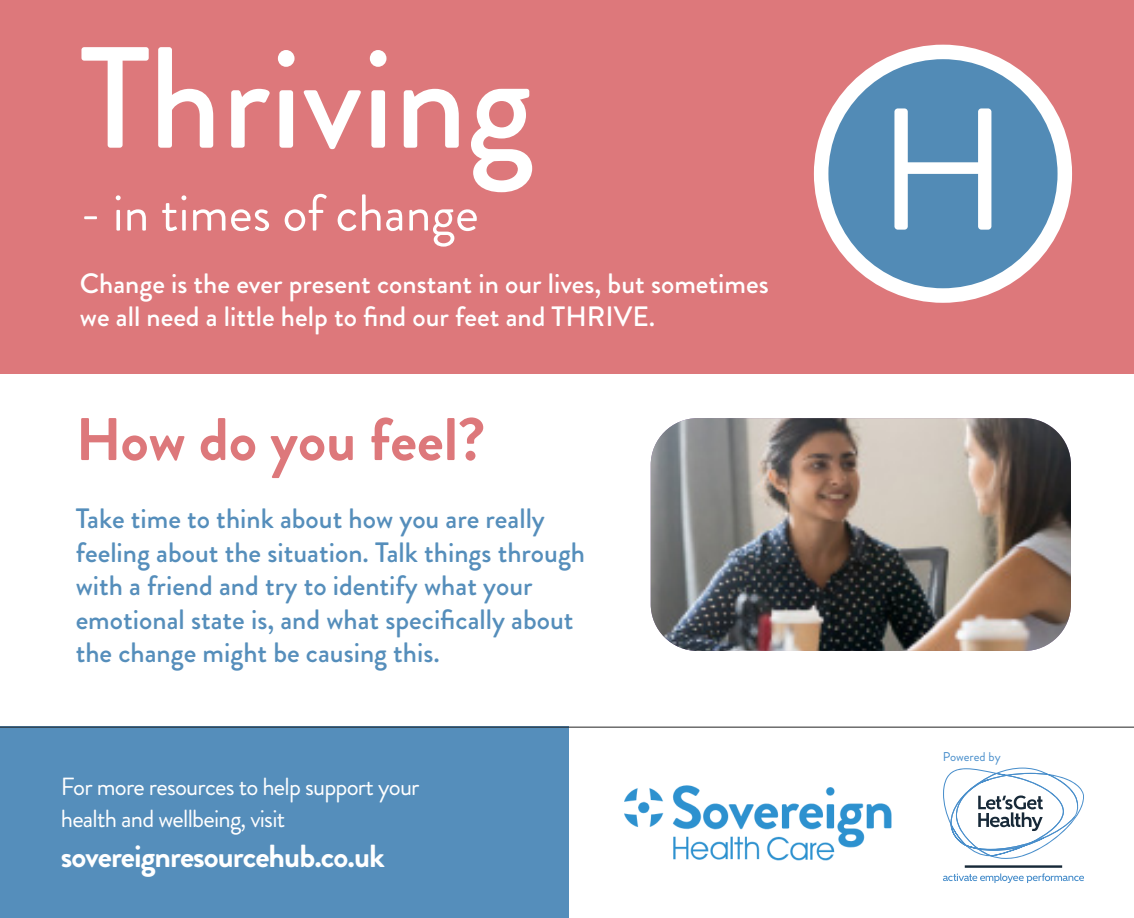
<style>
.page{position:relative;width:1134px;height:918px;background:#fff}
.page>*{position:absolute;margin:0;border:0;box-sizing:border-box;transform-origin:0 0}
.t1{font:173.08px "Brandon Grotesque";color:#fff}
.t2{font:500 143.59px "Brandon Grotesque";color:#fff}
.t3{font:700 60.02px "Brandon Grotesque";color:#dd787b}
.t4{font:51.71px "Brandon Grotesque";color:#fff}
.t5{font:700 31.85px "Brandon Grotesque";letter-spacing:-.03em;color:#fff}
.t6{font:500 28px/33.6px "Brandon Grotesque";color:#558ebb}
.t7{font:500 28px/33.6px "Brandon Grotesque";color:#fff}
.t8{font:24.76px/31.4px "Brandon Grotesque";letter-spacing:-.03em;color:#fff}
.t9{font:12.69px "Brandon Grotesque";color:#488ecb}
</style>
<div class="page">
<div style="left:0;top:726px;width:568px;height:192px;background:#558ebb"></div>
<img style="left:624px;top:785px;width:268px;height:76px">
<svg style="left:943px;top:767px;width:141px;height:92px"></svg>
<svg style="left:943px;top:873px;width:141px;height:10px"></svg>
<hr style="left:964px;top:865px;width:98px;height:3px;background:#172938">
<hr style="left:0;top:726px;width:1134px;height:1px;background:#222">
<div style="left:0;top:0;width:1134px;height:373px;background:#dd787b"></div>
<div style="left:821px;top:52px;width:243px;height:243px;background:#528bb6;border-radius:50%"></div>
<div style="left:814px;top:45px;width:258px;height:258px;border:15px solid #fff;border-radius:50%"></div>
<img style="left:650px;top:418px;width:421px;height:233px">
<p class="t2" style="left:80px;top:-1px;width:455px">Thriving</p>
<p class="t4" style="left:80px;top:177px;width:400px">- in times of change</p>
<p class="t7" style="left:80px;top:266px;width:690px">Change is the ever present constant in our lives, but sometimes we all need a little help to find our feet and THRIVE.</p>
<p class="t3" style="left:76px;top:397px;width:411px">How do you feel?</p>
<p class="t6" style="left:76px;top:502px;width:511px">Take time to think about how you are really feeling about the situation. Talk things through with a friend and try to identify what your emotional state is, and what specifically about the change might be causing this.</p>
<p class="t8" style="left:61px;top:771px;width:360px">For more resources to help support your health and wellbeing, visit</p>
<p class="t5" style="left:61px;top:834px;width:325px">sovereignresourcehub.co.uk</p>
<p class="t1" style="left:876px;top:51px;width:134px">H</p>
<p class="t9" style="left:943px;top:747px;width:59px">Powered by</p>
</div>
